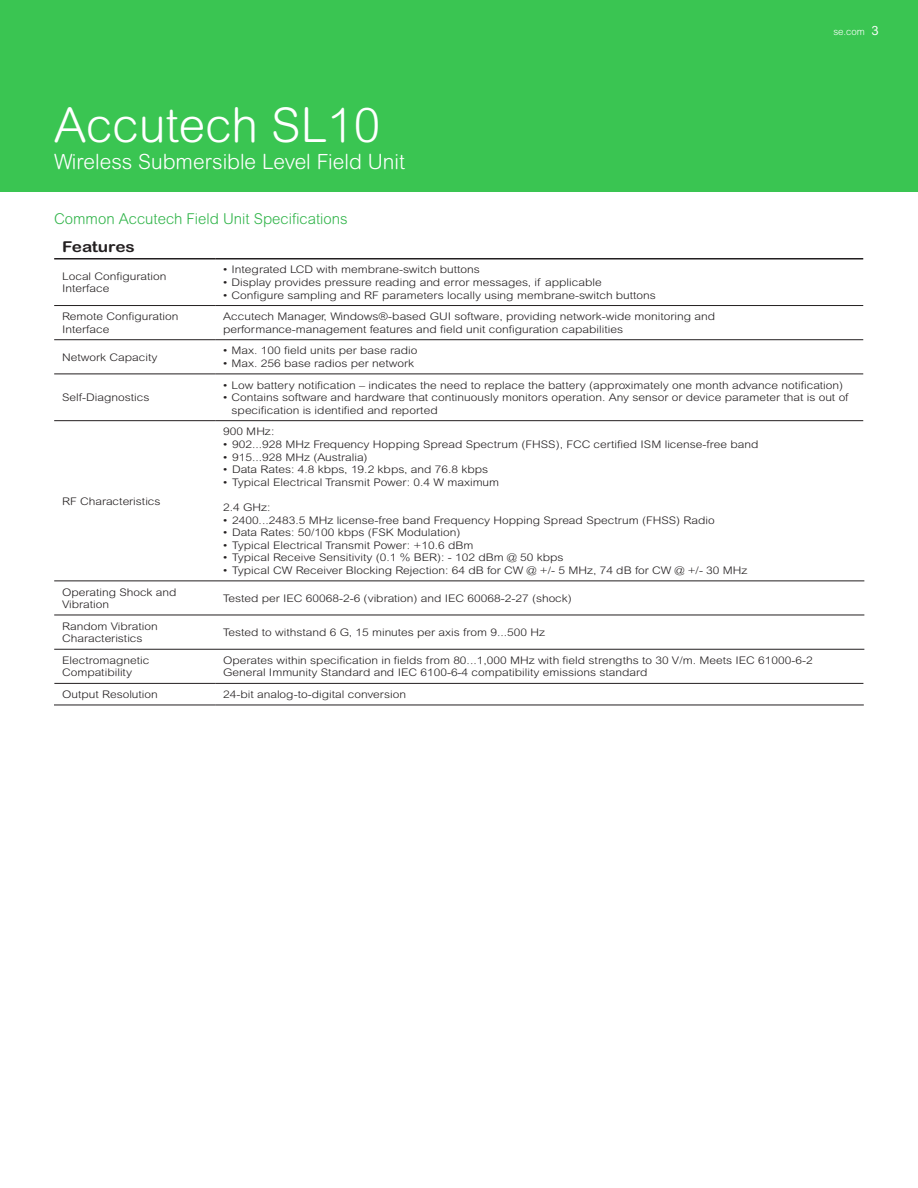
<style>
.page{position:relative;width:918px;height:1188px;background:#fff}
.page>*{position:absolute;margin:0;border:0;box-sizing:border-box;transform-origin:0 0}
.Title_02_White{font:300 48px "Arial Rounded MT Std";color:#fff}
.Subhead_02_White{font:300 21px "Arial Rounded MT Std";color:#fff}
.t1{font:300 15px "Arial Rounded MT Std";color:#31b44a}
.Table_Title{font:700 15px "Arial Rounded MT Std";color:#231f20;scale:1.15 1}
.Page_Number_Life_Whi{font:12.75px "Arial Rounded MT Std";color:#fff}
.Table_Text{font:300 10.5px/12.6px "Arial Rounded MT Std";color:#231f20;scale:1.15 1}
.table_text_bullet{font:300 10.5px "Arial Rounded MT Std";color:#231f20;scale:1.15 1}
.Schneider_URL_White{font:300 9.75px "Arial Rounded MT Std";color:#fff}
</style>
<div class="page">
<svg style="left:54px;top:340px;width:809px;height:365px"></svg>
<hr style="left:215px;top:340px;width:1px;height:34px;background:#fff">
<hr style="left:215px;top:374px;width:1px;height:46px;background:#fff">
<hr style="left:215px;top:421px;width:1px;height:160px;background:#fff">
<hr style="left:54px;top:258px;width:161px;height:2px;background:#231f20">
<hr style="left:215px;top:258px;width:648px;height:2px;background:#231f20">
<hr style="left:54px;top:305px;width:161px;height:1px;background:#231f20">
<hr style="left:215px;top:305px;width:648px;height:1px;background:#231f20">
<hr style="left:54px;top:339px;width:161px;height:1px;background:#231f20">
<hr style="left:215px;top:339px;width:648px;height:1px;background:#231f20">
<hr style="left:54px;top:374px;width:161px;height:1px;background:#231f20">
<hr style="left:215px;top:374px;width:648px;height:1px;background:#231f20">
<hr style="left:54px;top:420px;width:161px;height:1px;background:#231f20">
<hr style="left:215px;top:420px;width:648px;height:1px;background:#231f20">
<hr style="left:54px;top:581px;width:1px;height:34px;background:#fff">
<hr style="left:215px;top:581px;width:1px;height:34px;background:#fff">
<hr style="left:54px;top:615px;width:1px;height:34px;background:#fff">
<hr style="left:215px;top:615px;width:1px;height:34px;background:#fff">
<hr style="left:54px;top:649px;width:1px;height:34px;background:#fff">
<hr style="left:215px;top:649px;width:1px;height:34px;background:#fff">
<svg style="left:54px;top:684px;width:1px;height:21px"></svg>
<svg style="left:215px;top:684px;width:1px;height:21px"></svg>
<hr style="left:54px;top:683px;width:161px;height:1px;background:#231f20">
<hr style="left:215px;top:683px;width:648px;height:1px;background:#231f20">
<hr style="left:54px;top:705px;width:161px;height:1px;background:#231f20">
<hr style="left:215px;top:705px;width:649px;height:1px;background:#231f20">
<hr style="left:54px;top:581px;width:810px;height:1px;background:#231f20">
<hr style="left:54px;top:615px;width:810px;height:1px;background:#231f20">
<hr style="left:54px;top:649px;width:810px;height:1px;background:#231f20">
<div style="left:0;top:0;width:918px;height:191px;background:#3ac552"></div>
<p class="Title_02_White" style="left:54px;top:97px;width:328px">Accutech SL10</p>
<p class="Subhead_02_White" style="left:54px;top:150px;width:353px">Wireless Submersible Level Field Unit</p>
<p class="t1" style="left:54px;top:210px;width:295px">Common Accutech Field Unit Specifications</p>
<p class="Table_Title" style="left:62px;top:238px;width:65px">Features</p>
<p class="Table_Text" style="left:62px;top:270px;width:92px">Local Configuration<br>Interface</p>
<p class="Table_Text" style="left:223px;top:263px;width:225px">• Integrated LCD with membrane-switch buttons</p>
<p class="Table_Text" style="left:223px;top:276px;width:331px">• Display provides pressure reading and error messages, if applicable</p>
<p class="Table_Text" style="left:223px;top:289px;width:378px">• Configure sampling and RF parameters locally using membrane-switch buttons</p>
<p class="Table_Text" style="left:62px;top:310px;width:103px">Remote Configuration<br>Interface</p>
<p class="Table_Text" style="left:223px;top:310px;width:429px">Accutech Manager, Windows®-based GUI software, providing network-wide monitoring and</p>
<p class="Table_Text" style="left:223px;top:323px;width:349px">performance-management features and field unit configuration capabilities</p>
<p class="Table_Text" style="left:62px;top:351px;width:84px">Network Capacity</p>
<p class="Table_Text" style="left:223px;top:344px;width:171px">• Max. 100 field units per base radio</p>
<p class="Table_Text" style="left:223px;top:357px;width:168px">• Max. 256 base radios per network</p>
<p class="Schneider_URL_White" style="left:833px;top:26px;width:33px">se.com</p>
<p class="Page_Number_Life_Whi" style="left:872px;top:23px;width:9px">3</p>
<p class="Table_Text" style="left:62px;top:391px;width:77px">Self-Diagnostics</p>
<p class="Table_Text" style="left:62px;top:495px;width:87px">RF Characteristics</p>
<p class="Table_Text" style="left:62px;top:585px;width:101px">Operating Shock and</p>
<p class="Table_Text" style="left:62px;top:598px;width:42px">Vibration</p>
<p class="Table_Text" style="left:62px;top:620px;width:85px">Random Vibration</p>
<p class="Table_Text" style="left:62px;top:632px;width:72px">Characteristics</p>
<p class="Table_Text" style="left:62px;top:654px;width:77px">Electromagnetic</p>
<p class="Table_Text" style="left:62px;top:666px;width:62px">Compatibility</p>
<p class="Table_Text" style="left:223px;top:379px;width:541px">• Low battery notification – indicates the need to replace the battery (approximately one month advance notification)</p>
<p class="Table_Text" style="left:232px;top:391px;width:538px;text-indent:-9px">• Contains software and hardware that continuously monitors operation. Any sensor or device parameter that is out of specification is identified and reported</p>
<p class="table_text_bullet" style="left:223px;top:426px;width:46px">900 MHz:</p>
<p class="Table_Text" style="left:223px;top:438px;width:467px">• 902...928 MHz Frequency Hopping Spread Spectrum (FHSS), FCC certified ISM license-free band</p>
<p class="Table_Text" style="left:223px;top:450px;width:127px">• 915...928 MHz (Australia)</p>
<p class="Table_Text" style="left:223px;top:463px;width:232px">• Data Rates: 4.8 kbps, 19.2 kbps, and 76.8 kbps</p>
<p class="Table_Text" style="left:223px;top:476px;width:242px">• Typical Electrical Transmit Power: 0.4 W maximum</p>
<p class="table_text_bullet" style="left:223px;top:501px;width:43px">2.4 GHz:</p>
<p class="Table_Text" style="left:223px;top:513px;width:429px">• 2400...2483.5 MHz license-free band Frequency Hopping Spread Spectrum (FHSS) Radio</p>
<p class="Table_Text" style="left:223px;top:526px;width:208px">• Data Rates: 50/100 kbps (FSK Modulation)</p>
<p class="Table_Text" style="left:223px;top:539px;width:219px">• Typical Electrical Transmit Power: +10.6 dBm</p>
<p class="Table_Text" style="left:223px;top:551px;width:298px">• Typical Receive Sensitivity (0.1 % BER): - 102 dBm @ 50 kbps</p>
<p class="Table_Text" style="left:223px;top:564px;width:458px">• Typical CW Receiver Blocking Rejection: 64 dB for CW @ +/- 5 MHz, 74 dB for CW @ +/- 30 MHz</p>
<p class="Table_Text" style="left:223px;top:592px;width:305px">Tested per IEC 60068-2-6 (vibration) and IEC 60068-2-27 (shock)</p>
<p class="Table_Text" style="left:223px;top:626px;width:282px">Tested to withstand 6 G, 15 minutes per axis from 9...500 Hz</p>
<p class="Table_Text" style="left:223px;top:654px;width:514px">Operates within specification in fields from 80...1,000 MHz with field strengths to 30 V/m. Meets IEC 61000-6-2</p>
<p class="Table_Text" style="left:223px;top:666px;width:371px">General Immunity Standard and IEC 6100-6-4 compatibility emissions standard</p>
<p class="Table_Text" style="left:62px;top:688px;width:85px">Output Resolution</p>
<p class="Table_Text" style="left:223px;top:688px;width:161px">24-bit analog-to-digital conversion</p>
</div>
